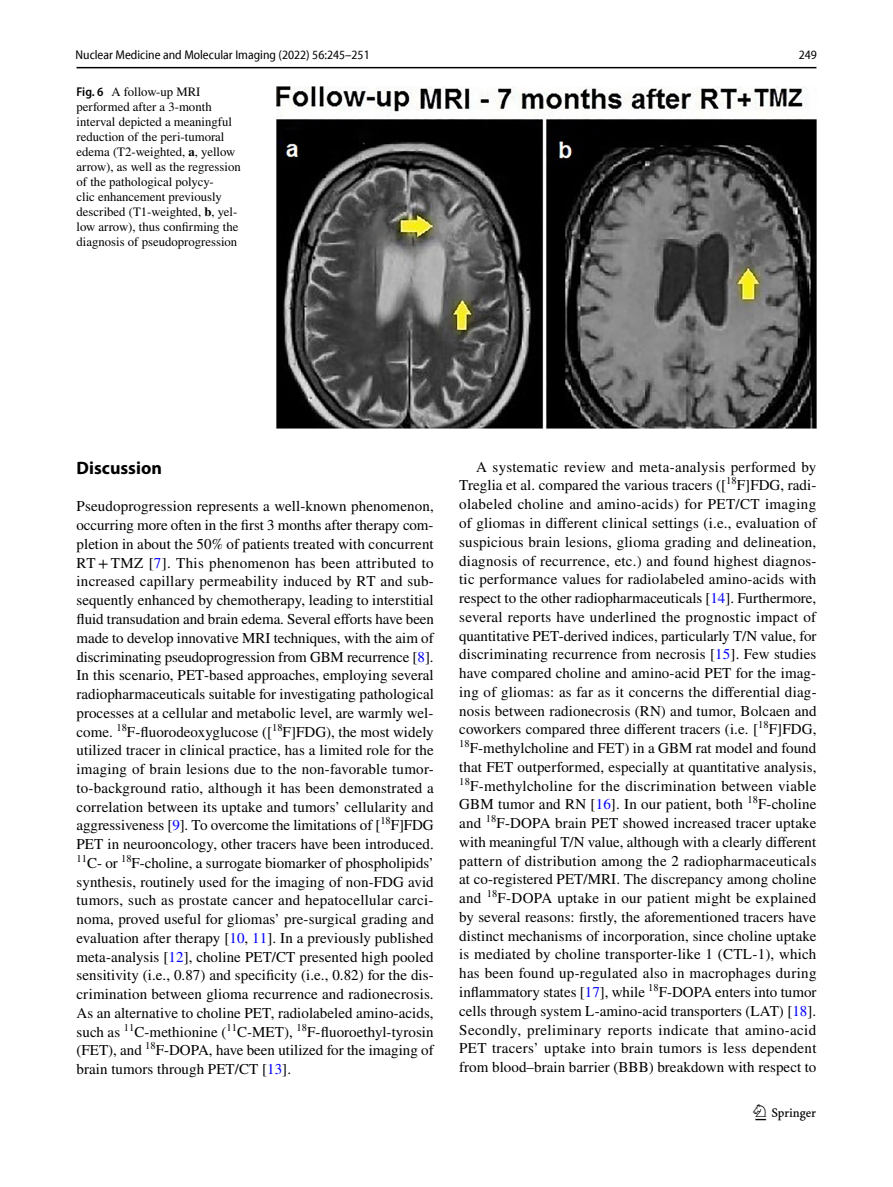
<style>
.page{position:relative;width:893px;height:1187px;background:#fff}
.page>*{position:absolute;margin:0;border:0;box-sizing:border-box;transform-origin:0 0}
.t1{font:22.5px "Springnew Regular 3";color:#000}
.t2{font:700 18px "Myriad Pro";color:#000}
.t3{font:15px/18.8px "STIX";letter-spacing:.005em;color:#000;text-align:justify}
.t4{font:12.75px/15px "STIX";color:#000}
.t5{font:semi-condensed 12.75px "Myriad Pro Unic";color:#000}
.s1{font-family:"Myriad Pro";font-weight:600;font-stretch:semi-condensed}
.s2{font-weight:700}
.s3{color:#00f}
</style>
<div class="page">
<hr style="left:77px;top:67px;width:739px;height:1px;background:#000">
<img style="left:276px;top:87px;width:540px;height:341px">
<p class="t5" style="left:76px;top:50px;width:296px">Nuclear Medicine and Molecular Imaging (2022) 56:245–251</p>
<p class="t5" style="left:799px;top:50px;width:20px">249</p>
<p class="t4" style="left:77px;top:85px;width:166px"><span class="s1">Fig. 6</span> A follow-up MRI performed after a 3-month interval depicted a meaningful reduction of the peri-tumoral edema (T2-weighted, <span class="s2">a</span>, yellow arrow), as well as the regression of the pathological polycy-<br>clic enhancement previously described (T1-weighted, <span class="s2">b</span>, yel&shy;low arrow), thus confirming the diagnosis of pseudoprogression</p>
<p class="t2" style="left:77px;top:456px;width:87px">Discussion</p>
<p class="t3" style="left:77px;top:498px;width:359px">Pseudoprogression represents a well-known phenomenon, occurring more often in the first 3 months after therapy com&shy;pletion in about the 50% of patients treated with concurrent RT+TMZ [<span class="s3">7</span>]. This phenomenon has been attributed to increased capillary permeability induced by RT and sub&shy;sequently enhanced by chemotherapy, leading to interstitial fluid transudation and brain edema. Several efforts have been made to develop innovative MRI techniques, with the aim of discriminating pseudoprogression from GBM recurrence [<span class="s3">8</span>].<br>In this scenario, PET-based approaches, employing several radiopharmaceuticals suitable for investigating pathological processes at a cellular and metabolic level, are warmly wel&shy;come. <sup>18</sup>F-fluorodeoxyglucose ([<sup>18</sup>F]FDG), the most widely utilized tracer in clinical practice, has a limited role for the imaging of brain lesions due to the non-favorable tumor&shy;to-background ratio, although it has been demonstrated a correlation between its uptake and tumors’ cellularity and aggressiveness [<span class="s3">9</span>]. To overcome the limitations of [<sup>18</sup>F]FDG PET in neurooncology, other tracers have been introduced.<br><sup>11</sup>C- or <sup>18</sup>F-choline, a surrogate biomarker of phospholipids’ synthesis, routinely used for the imaging of non-FDG avid tumors, such as prostate cancer and hepatocellular carci&shy;noma, proved useful for gliomas’ pre-surgical grading and evaluation after therapy [<span class="s3">10</span>, <span class="s3">11</span>]. In a previously published meta-analysis [<span class="s3">12</span>], choline PET/CT presented high pooled sensitivity (i.e., 0.87) and specificity (i.e., 0.82) for the dis&shy;crimination between glioma recurrence and radionecrosis.<br>As an alternative to choline PET, radiolabeled amino-acids, such as <sup>11</sup>C-methionine (<sup>11</sup>C-MET), <sup>18</sup>F-fluoroethyl-tyrosin (FET), and <sup>18</sup>F-DOPA, have been utilized for the imaging of brain tumors through PET/CT [<span class="s3">13</span>].</p>
<p class="t3" style="left:459px;top:458px;width:359px;text-indent:17px">A systematic review and meta-analysis performed by Treglia et al. compared the various tracers ([<sup>18</sup>F]FDG, radi&shy;olabeled choline and amino-acids) for PET/CT imaging of gliomas in different clinical settings (i.e., evaluation of suspicious brain lesions, glioma grading and delineation, diagnosis of recurrence, etc.) and found highest diagnos&shy;tic performance values for radiolabeled amino-acids with respect to the other radiopharmaceuticals [<span class="s3">14</span>]. Furthermore, several reports have underlined the prognostic impact of quantitative PET-derived indices, particularly T/N value, for discriminating recurrence from necrosis [<span class="s3">15</span>]. Few studies have compared choline and amino-acid PET for the imag&shy;ing of gliomas: as far as it concerns the differential diag&shy;nosis between radionecrosis (RN) and tumor, Bolcaen and coworkers compared three different tracers (i.e. [<sup>18</sup>F]FDG, <sup>18</sup>F-methylcholine and FET) in a GBM rat model and found that FET outperformed, especially at quantitative analysis, <sup>18</sup>F-methylcholine for the discrimination between viable GBM tumor and RN [<span class="s3">16</span>]. In our patient, both <sup>18</sup>F-choline and <sup>18</sup>F-DOPA brain PET showed increased tracer uptake with meaningful T/N value, although with a clearly different pattern of distribution among the 2 radiopharmaceuticals at co-registered PET/MRI. The discrepancy among choline and <sup>18</sup>F-DOPA uptake in our patient might be explained by several reasons: firstly, the aforementioned tracers have distinct mechanisms of incorporation, since choline uptake is mediated by choline transporter-like 1 (CTL-1), which has been found up-regulated also in macrophages during inflammatory states [<span class="s3">17</span>], while <sup>18</sup>F-DOPA enters into tumor cells through system L-amino-acid transporters (LAT) [<span class="s3">18</span>].<br>Secondly, preliminary reports indicate that amino-acid PET tracers’ uptake into brain tumors is less dependent from blood–brain barrier (BBB) breakdown with respect to</p>
<h1 class="t1" style="left:755px;top:1104px;width:62px">1 3</h1>
</div>
